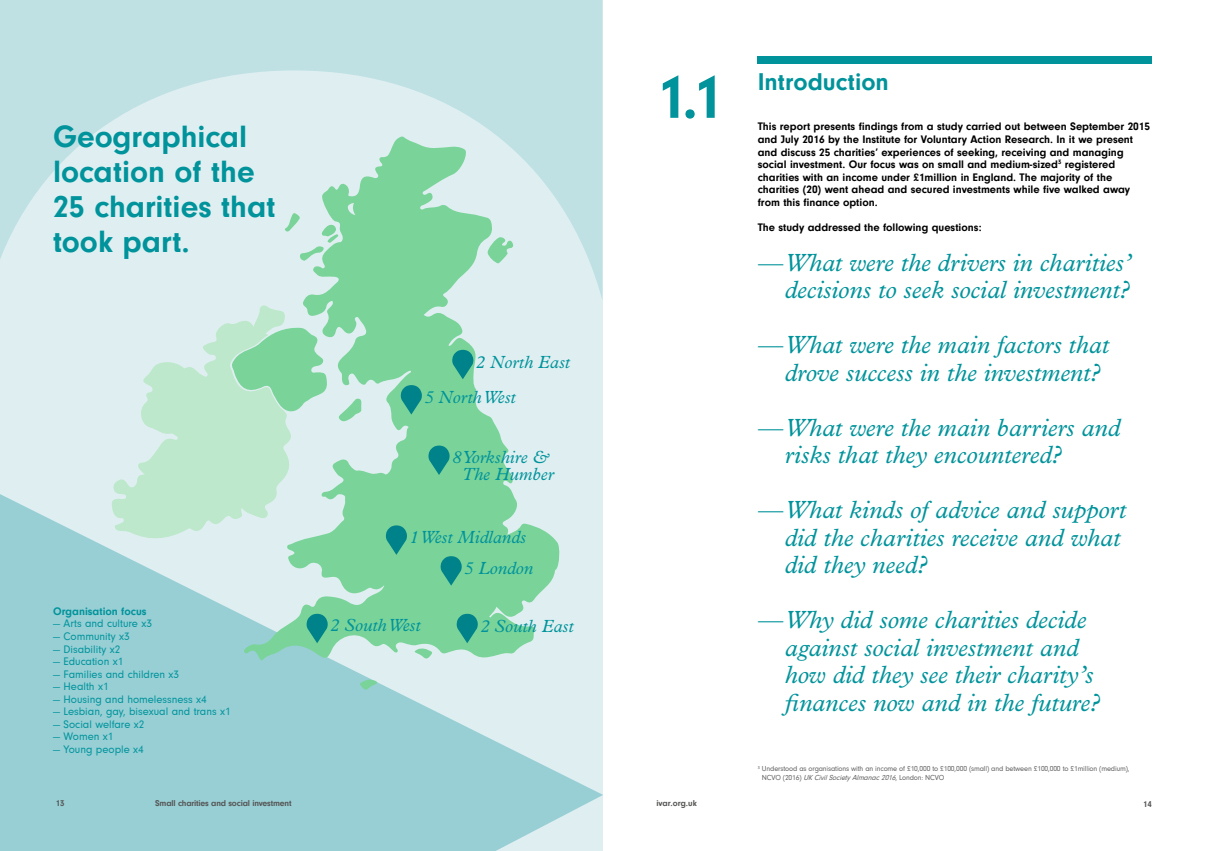
<style>
.page{position:relative;width:1205px;height:851px;background:#fff}
.page>*{position:absolute;margin:0;border:0;box-sizing:border-box;transform-origin:0 0}
.t1{font:700 62.5px "Neuzeit Gro";color:#00939b}
.t2{font:700 31.75px/34.9px "Neuzeit Gro";color:#00939b}
.t3{font:italic 25px/27.5px "Plantin";color:#00939b}
.t4{font:700 25px "Neuzeit Gro";color:#00939b}
.t5{font:italic 17.62px/17px "Plantin";color:#00939b;text-align:center}
.t6{font:700 11.25px/12.5px "Neuzeit Gro";color:#000}
.t7{font:11.25px "Neuzeit Gro";color:#00939b}
.t8{font:700 11.25px "Neuzeit Gro";color:#00939b}
.t9{font:700 8.75px "Neuzeit Gro";letter-spacing:-.02em;color:#575756}
.t10{font:700 8.75px "Neuzeit Gro";color:#575756}
.t11{font:7.5px/8.8px "Neuzeit Gro";letter-spacing:-.02em;color:#646363}
.s1{font-style:italic}
</style>
<div class="page">
<div style="left:0;top:0;width:602px;height:850px;background:#dfeff1"></div>
<svg style="left:0;top:0;width:602px;height:298px;fill:#c0e1e4"></svg>
<div style="left:758px;top:57px;width:394px;height:7px;background:#00939b"></div>
<svg style="left:0;top:462px;width:603px;height:388px;fill:#97cfd5"></svg>
<svg style="left:111px;top:321px;width:132px;height:220px;fill:#bde8cc"></svg>
<svg style="left:243px;top:135px;width:317px;height:527px"></svg>
<svg style="left:231px;top:327px;width:97px;height:87px"></svg>
<svg style="left:452px;top:350px;width:21px;height:29px"></svg>
<svg style="left:358px;top:679px;width:20px;height:12px"></svg>
<svg style="left:400px;top:385px;width:22px;height:29px"></svg>
<svg style="left:428px;top:445px;width:22px;height:30px"></svg>
<svg style="left:385px;top:525px;width:22px;height:29px"></svg>
<svg style="left:440px;top:556px;width:22px;height:29px"></svg>
<svg style="left:456px;top:613px;width:22px;height:30px"></svg>
<svg style="left:306px;top:613px;width:22px;height:30px"></svg>
<h2 class="t2" style="left:53px;top:120px;width:224px">Geographical location of the<br>25 charities that took part.</h2>
<p class="t8" style="left:53px;top:605px;width:95px">Organisation focus</p>
<p class="t7" style="left:53px;top:617px;width:100px">— Arts and culture x3</p>
<p class="t7" style="left:53px;top:630px;width:78px">— Community x3</p>
<p class="t7" style="left:53px;top:642px;width:69px">— Disability x2</p>
<p class="t7" style="left:53px;top:655px;width:72px">— Education x1</p>
<p class="t7" style="left:53px;top:667px;width:128px">— Families and children x3</p>
<p class="t7" style="left:53px;top:680px;width:57px">— Health x1</p>
<p class="t7" style="left:53px;top:692px;width:155px">— Housing and homelessness x4</p>
<p class="t7" style="left:53px;top:705px;width:179px">— Lesbian, gay, bisexual and trans x1</p>
<p class="t7" style="left:53px;top:717px;width:93px">— Social welfare x2</p>
<p class="t7" style="left:53px;top:730px;width:62px">— Women x1</p>
<p class="t7" style="left:53px;top:742px;width:92px">— Young people x4</p>
<h3 class="t5" style="left:476px;top:353px;width:96px">2 North East</h3>
<h3 class="t5" style="left:424px;top:388px;width:93px">5 North West</h3>
<h3 class="t5" style="left:452px;top:448px;width:103px">8 Yorkshire &amp;<br>The Humber</h3>
<h3 class="t5" style="left:409px;top:528px;width:118px">1 West Midlands</h3>
<h3 class="t5" style="left:464px;top:559px;width:70px">5 London</h3>
<h3 class="t5" style="left:330px;top:616px;width:92px">2 South West</h3>
<h3 class="t5" style="left:480px;top:616px;width:95px">2 South East</h3>
<h1 class="t1" style="left:656px;top:62px;width:69px">1.1</h1>
<h3 class="t4" style="left:758px;top:68px;width:133px">Introduction</h3>
<p class="t6" style="left:758px;top:121px;width:394px">This report presents findings from a study carried out between September 2015 and July 2016 by the Institute for Voluntary Action Research. In it we present and discuss 25 charities’ experiences of seeking, receiving and managing social investment. Our focus was on small and medium-sized<sup>3</sup> registered charities with an income under £1million in England. The majority of the charities (20) went ahead and secured investments while five walked away from this finance option.</p>
<p class="t6" style="left:758px;top:221px;width:226px">The study addressed the following questions:</p>
<h3 class="t3" style="left:758px;top:248px;width:375px;text-align:right">— What were the drivers in charities’ decisions to seek social investment?</h3>
<h3 class="t3" style="left:785px;top:330px;width:326px;text-indent:-27px">— What were the main factors that drove success in the investment?</h3>
<h3 class="t3" style="left:785px;top:413px;width:337px;text-indent:-27px">— What were the main barriers and risks that they encountered?</h3>
<h3 class="t3" style="left:785px;top:495px;width:343px;text-indent:-27px">— What kinds of advice and support did the charities receive and what did they need?</h3>
<h3 class="t3" style="left:785px;top:605px;width:317px;text-indent:-27px">— Why did some charities decide against social investment and how did they see their charity’s finances now and in the future?</h3>
<p class="t11" style="left:762px;top:764px;width:369px;text-indent:-4px"><sup>3</sup> Understood as organisations with an income of £10,000 to £100,000 (small) and between £100,000 to £1million (medium),<br>N C V O ( 2 0 1 6 ) <span class="s1">UKCivilSocietyAlmanac2016</span>, L o n d o n : N C V O</p>
<p class="t9" style="left:56px;top:798px;width:10px">13</p>
<p class="t9" style="left:155px;top:798px;width:138px">Small charities and social investment</p>
<p class="t10" style="left:656px;top:798px;width:42px">ivar.org.uk</p>
<p class="t9" style="left:1143px;top:799px;width:10px">14</p>
</div>
